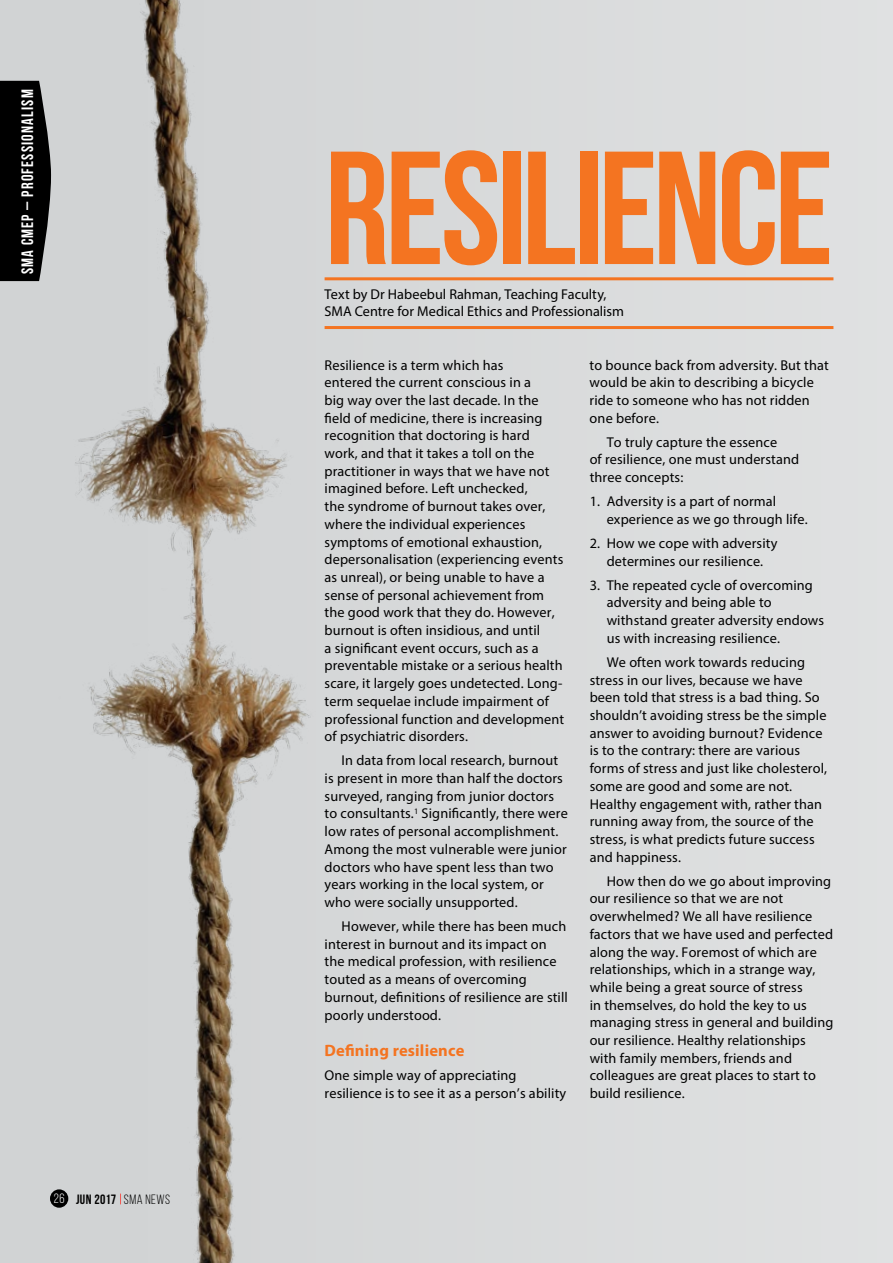
<style>
.page{position:relative;width:893px;height:1263px;background:#dbdcdd}
.page>*{position:absolute;margin:0;border:0;box-sizing:border-box;transform-origin:0 0}
.t1{font:700 160.65px "Bebas Neue";letter-spacing:-.03em;color:#f47421}
.t2{font:700 16.5px "Bebas Neue";letter-spacing:.07em;color:#fff}
.t3{font:700 16.5px "Myriad Pro";letter-spacing:.01em;color:#f47421}
.t4{font:14.25px/17.7px "Myriad Pro";letter-spacing:.01em;color:#000}
.t5{font:13.5px "Bebas Neue";letter-spacing:.035em;color:#000}
.s1{color:#fff}
.s2{font-style:inherit}
</style>
<div class="page">
<hr style="left:325px;top:277px;width:508px;height:3px;background:#f47421">
<hr style="left:325px;top:326px;width:508px;height:3px;background:#f47421">
<img style="left:4px;top:0;width:338px;height:1263px">
<div style="left:867px;top:0;width:26px;height:57px;background:#e0e1e2"></div>
<svg style="left:0;top:81px;width:51px;height:200px"></svg>
<div style="left:50px;top:1189px;width:18px;height:19px;background:#000;border-radius:50%"></div>
<p class="t2" style="left:18px;top:274px;width:186px;rotate:-90deg">SMA CMEP – PROFESSIONALISM</p>
<p class="t5" style="left:54px;top:1191px;width:118px"><span class="s1">26</span> JUN 2017 <span class="s2">SMA NEWS</span></p>
<h1 class="t1" style="left:325px;top:120px;width:510px">RESILIENCE</h1>
<p class="t4" style="left:325px;top:285px;width:301px">Text by Dr Habeebul Rahman, Teaching Faculty,<br>SMA Centre for Medical Ethics and Professionalism</p>
<p class="t4" style="left:325px;top:356px;width:241px">Resilience is a term which has<br>entered the current conscious in a<br>big way over the last decade. In the field of medicine, there is increasing recognition that doctoring is hard work, and that it takes a toll on the practitioner in ways that we have not imagined before. Left unchecked,<br>the syndrome of burnout takes over, where the individual experiences symptoms of emotional exhaustion, depersonalisation (experiencing events as unreal), or being unable to have a sense of personal achievement from the good work that they do. However, burnout is often insidious, and until<br>a significant event occurs, such as a preventable mistake or a serious health scare, it largely goes undetected. Long&shy;term sequelae include impairment of professional function and development of psychiatric disorders.</p>
<p class="t4" style="left:325px;top:751px;width:245px;text-indent:17px">In data from local research, burnout is present in more than half the doctors surveyed, ranging from junior doctors to consultants.<sup>1</sup> Significantly, there were low rates of personal accomplishment.<br>Among the most vulnerable were junior doctors who have spent less than two years working in the local system, or who were socially unsupported.</p>
<p class="t4" style="left:325px;top:917px;width:245px;text-indent:17px">However, while there has been much interest in burnout and its impact on the medical profession, with resilience touted as a means of overcoming burnout, definitions of resilience are still poorly understood.</p>
<p class="t3" style="left:325px;top:1040px;width:141px">Defining resilience</p>
<p class="t4" style="left:325px;top:1066px;width:243px">One simple way of appreciating resilience is to see it as a person’s ability</p>
<p class="t4" style="left:590px;top:356px;width:241px">to bounce back from adversity. But that would be akin to describing a bicycle ride to someone who has not ridden one before.</p>
<p class="t4" style="left:590px;top:433px;width:211px;text-indent:17px">To truly capture the essence<br>of resilience, one must understand three concepts:</p>
<p class="t4" style="left:607px;top:492px;width:202px;text-indent:-17px">1. Adversity is a part of normal experience as we go through life.</p>
<p class="t4" style="left:590px;top:534px;width:189px;text-align:center">2. How we cope with adversity determines our resilience.</p>
<p class="t4" style="left:607px;top:576px;width:219px;text-indent:-17px">3. The repeated cycle of overcoming adversity and being able to withstand greater adversity endows us with increasing resilience.</p>
<p class="t4" style="left:590px;top:653px;width:239px;text-indent:17px">We often work towards reducing stress in our lives, because we have been told that stress is a bad thing. So shouldn’t avoiding stress be the simple answer to avoiding burnout? Evidence is to the contrary: there are various forms of stress and just like cholesterol, some are good and some are not.<br>Healthy engagement with, rather than running away from, the source of the stress, is what predicts future success and happiness.</p>
<p class="t4" style="left:590px;top:872px;width:245px;text-indent:17px">How then do we go about improving our resilience so that we are not overwhelmed? We all have resilience factors that we have used and perfected along the way. Foremost of which are relationships, which in a strange way, while being a great source of stress<br>in themselves, do hold the key to us managing stress in general and building our resilience. Healthy relationships with family members, friends and colleagues are great places to start to build resilience.</p>
</div>
